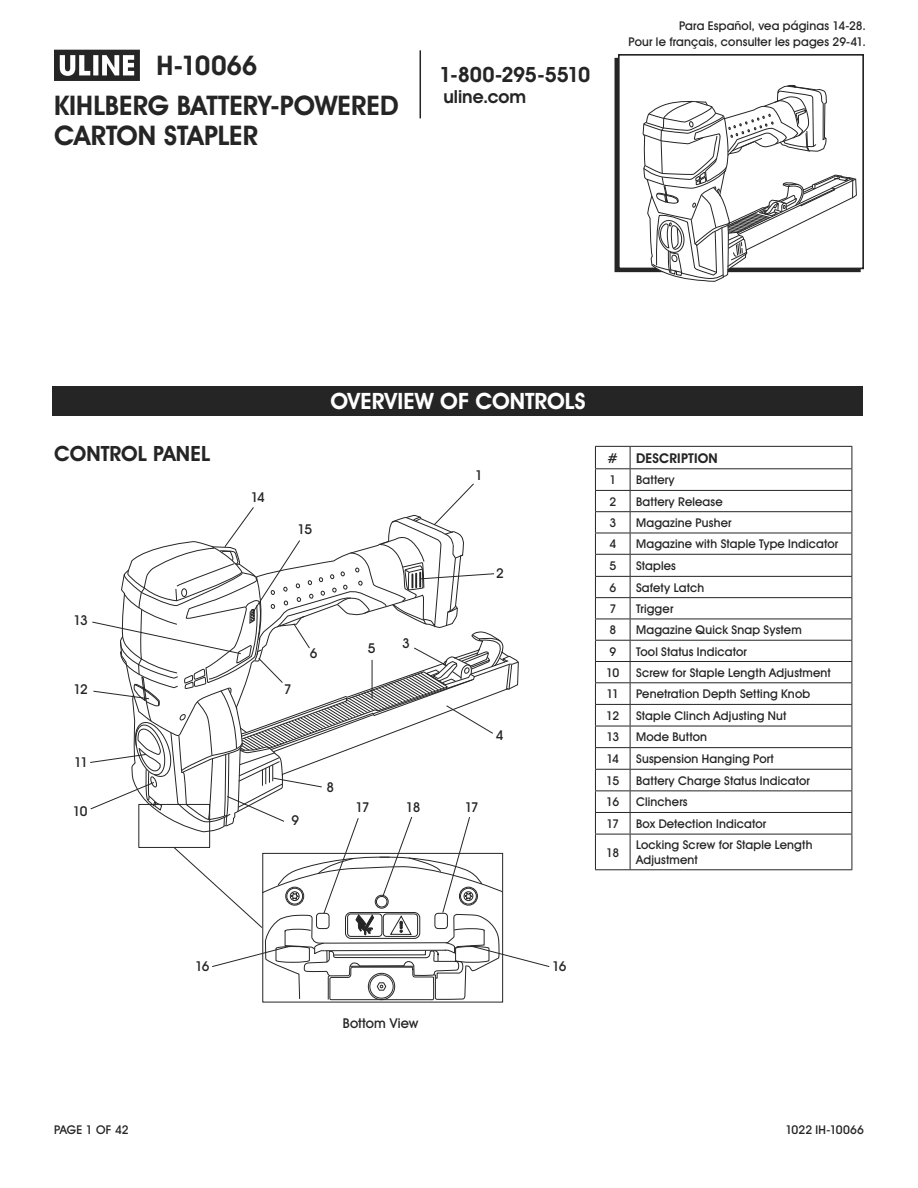
<style>
.page{position:relative;width:918px;height:1188px;background:#fff}
.page>*{position:absolute;margin:0;border:0;box-sizing:border-box;transform-origin:0 0}
.t1{font:700 27px/39.9px "Uline Two Knine";color:#252525}
.t2{font:700 22.5px "Uline Two Knine";letter-spacing:.005em;color:#fff}
.t3{font:700 21px "Uline Two Knine";letter-spacing:-.005em;color:#252525}
.t4{font:700 18px "Uline Two Knine";color:#252525}
.t5{font:13.5px "Uline Two Knine";letter-spacing:-.065em;color:#252525}
.t6{font:700 13.5px "Uline Two Knine";letter-spacing:.015em;color:#252525}
.t7{font:13.5px "Uline Two Knine";letter-spacing:.01em;color:#252525}
.t8{font:12px/14.4px "Uline Two Knine";letter-spacing:.015em;color:#252525}
</style>
<div class="page">
<svg style="left:54px;top:50px;width:86px;height:31px"></svg>
<hr style="left:420px;top:50px;width:1px;height:68px;background:#252525">
<div style="left:618px;top:54px;width:246px;height:215px;border:2px solid #252525"></div>
<svg style="left:643px;top:85px;width:213px;height:194px"></svg>
<div style="left:53px;top:386px;width:810px;height:30px;background:#252525"></div>
<hr style="left:595px;top:446px;width:35px;height:1px;background:#252525">
<hr style="left:630px;top:446px;width:222px;height:1px;background:#252525">
<hr style="left:595px;top:490px;width:35px;height:1px;background:#252525">
<hr style="left:630px;top:490px;width:222px;height:1px;background:#252525">
<hr style="left:595px;top:511px;width:35px;height:1px;background:#252525">
<hr style="left:630px;top:511px;width:222px;height:1px;background:#252525">
<hr style="left:595px;top:533px;width:35px;height:1px;background:#252525">
<hr style="left:630px;top:533px;width:222px;height:1px;background:#252525">
<hr style="left:595px;top:554px;width:35px;height:1px;background:#252525">
<hr style="left:630px;top:554px;width:222px;height:1px;background:#252525">
<hr style="left:595px;top:576px;width:35px;height:1px;background:#252525">
<hr style="left:630px;top:576px;width:222px;height:1px;background:#252525">
<hr style="left:595px;top:597px;width:35px;height:1px;background:#252525">
<hr style="left:630px;top:597px;width:222px;height:1px;background:#252525">
<hr style="left:595px;top:619px;width:35px;height:1px;background:#252525">
<hr style="left:630px;top:619px;width:222px;height:1px;background:#252525">
<hr style="left:595px;top:640px;width:35px;height:1px;background:#252525">
<hr style="left:630px;top:640px;width:222px;height:1px;background:#252525">
<hr style="left:595px;top:661px;width:35px;height:1px;background:#252525">
<hr style="left:630px;top:661px;width:222px;height:1px;background:#252525">
<hr style="left:595px;top:682px;width:35px;height:1px;background:#252525">
<hr style="left:630px;top:682px;width:222px;height:1px;background:#252525">
<hr style="left:595px;top:704px;width:35px;height:1px;background:#252525">
<hr style="left:630px;top:704px;width:222px;height:1px;background:#252525">
<hr style="left:595px;top:726px;width:35px;height:1px;background:#252525">
<hr style="left:630px;top:726px;width:222px;height:1px;background:#252525">
<hr style="left:595px;top:747px;width:35px;height:1px;background:#252525">
<hr style="left:630px;top:747px;width:222px;height:1px;background:#252525">
<hr style="left:595px;top:769px;width:35px;height:1px;background:#252525">
<hr style="left:630px;top:769px;width:222px;height:1px;background:#252525">
<hr style="left:595px;top:790px;width:35px;height:1px;background:#252525">
<hr style="left:630px;top:790px;width:222px;height:1px;background:#252525">
<hr style="left:595px;top:812px;width:35px;height:1px;background:#252525">
<svg style="left:595px;top:447px;width:1px;height:387px"></svg>
<hr style="left:630px;top:812px;width:222px;height:1px;background:#252525">
<svg style="left:630px;top:447px;width:1px;height:387px"></svg>
<svg style="left:852px;top:447px;width:1px;height:387px"></svg>
<hr style="left:595px;top:834px;width:35px;height:1px;background:#252525">
<hr style="left:595px;top:834px;width:1px;height:35px;background:#252525">
<hr style="left:630px;top:834px;width:222px;height:1px;background:#252525">
<hr style="left:630px;top:834px;width:1px;height:35px;background:#252525">
<hr style="left:852px;top:834px;width:1px;height:35px;background:#252525">
<hr style="left:595px;top:869px;width:35px;height:1px;background:#252525">
<hr style="left:630px;top:869px;width:222px;height:1px;background:#252525">
<hr style="left:595px;top:468px;width:35px;height:1px;background:#252525">
<hr style="left:630px;top:468px;width:222px;height:1px;background:#252525">
<svg style="left:90px;top:483px;width:460px;height:520px"></svg>
<h1 class="t1" style="left:54px;top:45px;width:346px;text-indent:103px">H-10066<br>KIHLBERG BATTERY-POWERED</h1>
<h1 class="t1" style="left:54px;top:115px;width:206px">CARTON STAPLER</h1>
<h3 class="t3" style="left:439px;top:62px;width:152px">1-800-295-5510</h3>
<h3 class="t4" style="left:443px;top:86px;width:84px">uline.com</h3>
<p class="t8" style="left:629px;top:17px;width:239px;line-height:16.8px;text-align:right">Para Español, vea páginas 14-28.<br>Pour le français, consulter les pages 29-41.</p>
<h2 class="t2" style="left:330px;top:388px;width:257px">OVERVIEW OF CONTROLS</h2>
<h3 class="t3" style="left:54px;top:441px;width:158px">CONTROL PANEL</h3>
<p class="t6" style="left:608px;top:450px;width:12px">#</p>
<p class="t6" style="left:636px;top:450px;width:83px">DESCRIPTION</p>
<p class="t8" style="left:609px;top:472px;width:8px">1</p>
<p class="t8" style="left:636px;top:472px;width:40px">Battery</p>
<p class="t8" style="left:609px;top:494px;width:8px">2</p>
<p class="t8" style="left:636px;top:494px;width:88px">Battery Release</p>
<p class="t8" style="left:609px;top:515px;width:8px">3</p>
<p class="t8" style="left:636px;top:515px;width:97px">Magazine Pusher</p>
<p class="t8" style="left:609px;top:537px;width:8px">4</p>
<p class="t8" style="left:636px;top:537px;width:204px">Magazine with Staple Type Indicator</p>
<p class="t8" style="left:609px;top:558px;width:8px">5</p>
<p class="t8" style="left:636px;top:558px;width:41px">Staples</p>
<p class="t8" style="left:609px;top:580px;width:8px">6</p>
<p class="t8" style="left:636px;top:580px;width:70px">Safety Latch</p>
<p class="t8" style="left:609px;top:601px;width:8px">7</p>
<p class="t8" style="left:636px;top:601px;width:39px">Trigger</p>
<p class="t8" style="left:609px;top:623px;width:8px">8</p>
<p class="t8" style="left:636px;top:623px;width:167px">Magazine Quick Snap System</p>
<p class="t8" style="left:609px;top:644px;width:8px">9</p>
<p class="t8" style="left:636px;top:644px;width:112px">Tool Status Indicator</p>
<p class="t8" style="left:606px;top:665px;width:15px">10</p>
<p class="t8" style="left:636px;top:665px;width:196px">Screw for Staple Length Adjustment</p>
<p class="t8" style="left:607px;top:686px;width:14px">11</p>
<p class="t8" style="left:636px;top:686px;width:176px">Penetration Depth Setting Knob</p>
<p class="t8" style="left:606px;top:708px;width:14px">12</p>
<p class="t8" style="left:636px;top:708px;width:152px">Staple Clinch Adjusting Nut</p>
<p class="t8" style="left:606px;top:730px;width:14px">13</p>
<p class="t8" style="left:636px;top:730px;width:73px">Mode Button</p>
<p class="t8" style="left:606px;top:751px;width:14px">14</p>
<p class="t8" style="left:636px;top:751px;width:139px">Suspension Hanging Port</p>
<p class="t8" style="left:606px;top:773px;width:14px">15</p>
<p class="t8" style="left:636px;top:773px;width:175px">Battery Charge Status Indicator</p>
<p class="t8" style="left:606px;top:795px;width:14px">16</p>
<p class="t8" style="left:636px;top:795px;width:53px">Clinchers</p>
<p class="t8" style="left:607px;top:816px;width:14px">17</p>
<p class="t8" style="left:636px;top:816px;width:132px">Box Detection Indicator</p>
<p class="t8" style="left:606px;top:845px;width:14px">18</p>
<p class="t8" style="left:636px;top:838px;width:178px">Locking Screw for Staple Length<br>Adjustment</p>
<p class="t5" style="left:475px;top:467px;width:9px">1</p>
<p class="t5" style="left:251px;top:489px;width:16px">14</p>
<p class="t5" style="left:298px;top:521px;width:16px">15</p>
<p class="t5" style="left:496px;top:565px;width:9px">2</p>
<p class="t5" style="left:73px;top:612px;width:16px">13</p>
<p class="t5" style="left:402px;top:635px;width:9px">3</p>
<p class="t5" style="left:368px;top:640px;width:9px">5</p>
<p class="t5" style="left:310px;top:645px;width:9px">6</p>
<p class="t5" style="left:73px;top:681px;width:16px">12</p>
<p class="t5" style="left:284px;top:681px;width:9px">7</p>
<p class="t5" style="left:496px;top:727px;width:9px">4</p>
<p class="t5" style="left:74px;top:754px;width:15px">11</p>
<p class="t5" style="left:73px;top:802px;width:16px">10</p>
<p class="t5" style="left:327px;top:779px;width:9px">8</p>
<p class="t5" style="left:356px;top:799px;width:15px">17</p>
<p class="t5" style="left:406px;top:799px;width:16px">18</p>
<p class="t5" style="left:465px;top:799px;width:15px">17</p>
<p class="t5" style="left:292px;top:812px;width:9px">9</p>
<p class="t5" style="left:195px;top:957px;width:16px">16</p>
<p class="t5" style="left:552px;top:957px;width:16px">16</p>
<p class="t7" style="left:343px;top:1015px;width:77px">Bottom View</p>
<p class="t8" style="left:54px;top:1122px;width:76px">PAGE 1 OF 42</p>
<p class="t8" style="left:785px;top:1122px;width:80px">1022 IH-10066</p>
</div>
